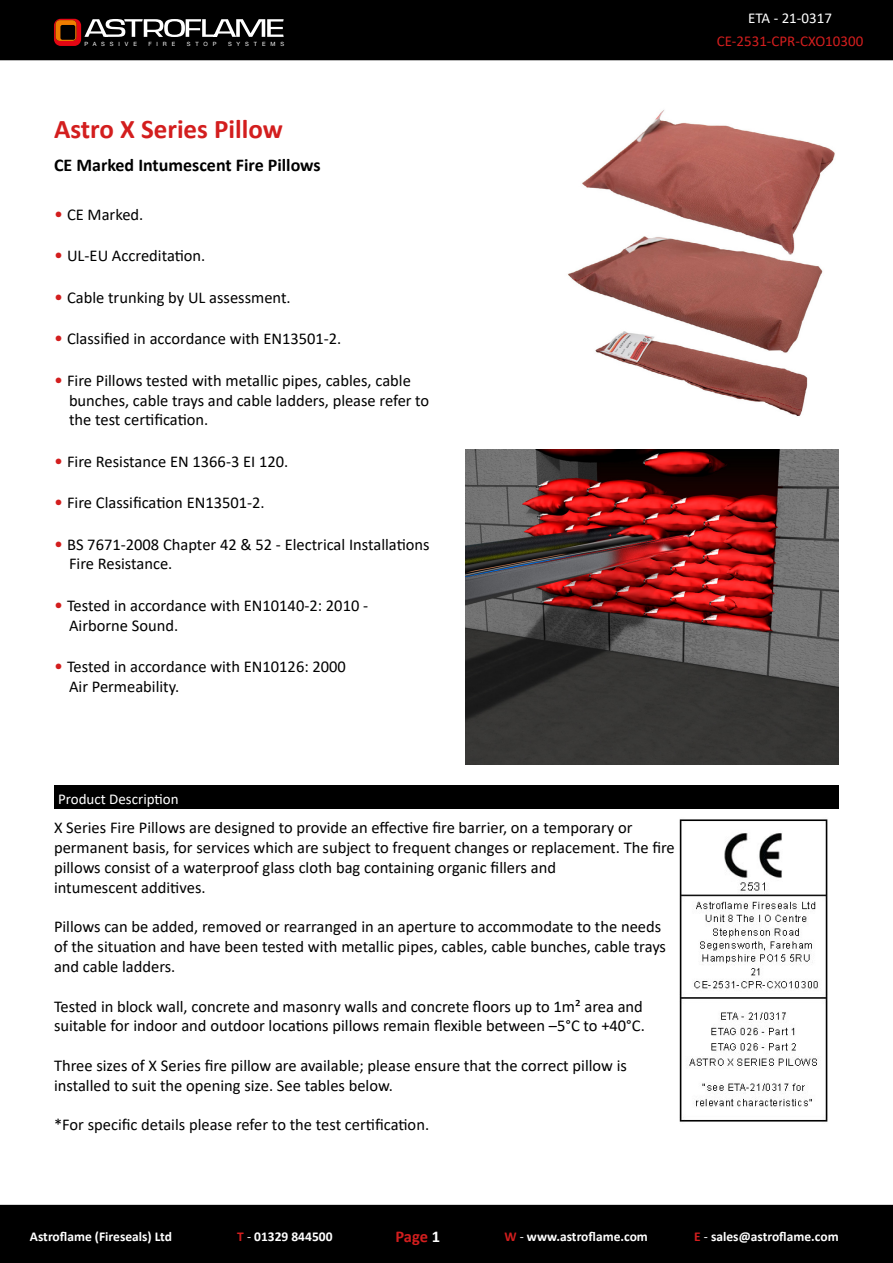
<style>
.page{position:relative;width:893px;height:1263px;background:#fff}
.page>*{position:absolute;margin:0;border:0;box-sizing:border-box;transform-origin:0 0}
.t1{font:700 27px "Calibri";color:#d31e1e}
.t2{font:700 18px "Calibri";color:#000}
.t3{font:16.5px/19.8px "Calibri";color:#000}
.t4{font:700 16.5px "Calibri";color:#d31e1e}
.t5{font:15px "Calibri";color:#fff}
.t6{font:15px "Calibri";color:#d31e1e}
.t7{font:700 13.5px "Calibri";color:#fff}
.t8{font:5.85px "Helvetica Neue";letter-spacing:.84em;color:#fff}
.s1{font-size:18px;color:#d31e1e}
.s2{color:#d31e1e}
.s3{font-weight:400}
.s4{color:#fff}
</style>
<div class="page">
<div style="left:0;top:0;width:893px;height:60px;background:#000"></div>
<div style="left:0;top:1205px;width:893px;height:58px;background:#000"></div>
<svg style="left:54px;top:19px;width:230px;height:27px"></svg>
<img style="left:568px;top:110px;width:267px;height:306px">
<img style="left:465px;top:449px;width:374px;height:316px">
<div style="left:54px;top:785px;width:785px;height:24px;background:#000"></div>
<img style="left:680px;top:819px;width:148px;height:303px">
<p class="t8" style="left:84px;top:40px;width:54px">PASSIVE</p>
<p class="t8" style="left:148px;top:40px;width:28px">FIRE</p>
<p class="t8" style="left:187px;top:40px;width:31px">STOP</p>
<p class="t8" style="left:228px;top:40px;width:58px">SYSTEMS</p>
<h1 class="t1" style="left:54px;top:110px;width:230px">Astro X Series Pillow</h1>
<p class="t2" style="left:54px;top:152px;width:268px">CE Marked Intumescent Fire Pillows</p>
<p class="t3" style="left:54px;top:204px;width:91px"><span class="s1">•</span> CE Marked.</p>
<p class="t3" style="left:54px;top:246px;width:153px"><span class="s1">•</span> UL-EU Accreditation.</p>
<p class="t3" style="left:54px;top:287px;width:238px"><span class="s1">•</span> Cable trunking by UL assessment.</p>
<p class="t3" style="left:54px;top:328px;width:289px"><span class="s1">•</span> Classified in accordance with EN13501-2.</p>
<p class="t3" style="left:69px;top:370px;width:362px;text-indent:-15px"><span class="s1">•</span> Fire Pillows tested with metallic pipes, cables, cable bunches, cable trays and cable ladders, please refer to the test certification.</p>
<p class="t3" style="left:54px;top:451px;width:236px"><span class="s1">•</span> Fire Resistance EN 1366-3 EI 120.</p>
<p class="t3" style="left:54px;top:492px;width:212px"><span class="s1">•</span> Fire Classification EN13501-2.</p>
<p class="t3" style="left:69px;top:534px;width:362px;text-indent:-15px"><span class="s1">•</span> BS 7671-2008 Chapter 42 &amp; 52 - Electrical Installations<br>Fire Resistance.</p>
<p class="t3" style="left:69px;top:595px;width:301px;text-indent:-15px"><span class="s1">•</span> Tested in accordance with EN10140-2: 2010 -<br>Airborne Sound.</p>
<p class="t3" style="left:69px;top:656px;width:278px;text-indent:-15px"><span class="s1">•</span> Tested in accordance with EN10126: 2000<br>Air Permeability.</p>
<p class="t5" style="left:58px;top:788px;width:122px">Product Description</p>
<p class="t3" style="left:54px;top:818px;width:622px">X Series Fire Pillows are designed to provide an effective fire barrier, on a temporary or permanent basis, for services which are subject to frequent changes or replacement. The fire pillows consist of a waterproof glass cloth bag containing organic fillers and<br>intumescent additives.</p>
<p class="t3" style="left:54px;top:917px;width:614px">Pillows can be added, removed or rearranged in an aperture to accommodate to the needs of the situation and have been tested with metallic pipes, cables, cable bunches, cable trays and cable ladders.</p>
<p class="t3" style="left:54px;top:996px;width:592px">Tested in block wall, concrete and masonry walls and concrete floors up to 1m² area and suitable for indoor and outdoor locations pillows remain flexible between –5°C to +40°C.</p>
<p class="t3" style="left:54px;top:1055px;width:574px">Three sizes of X Series fire pillow are available; please ensure that the correct pillow is installed to suit the opening size. See tables below.</p>
<p class="t3" style="left:54px;top:1115px;width:377px">*For specific details please refer to the test certification.</p>
<p class="t5" style="left:748px;top:7px;width:85px">ETA - 21-0317</p>
<p class="t6" style="left:717px;top:30px;width:148px">CE-2531-CPR-CXO10300</p>
<p class="t7" style="left:30px;top:1227px;width:144px">Astroflame (Fireseals) Ltd</p>
<p class="t7" style="left:237px;top:1227px;width:97px"><span class="s2">T</span> <span class="s3">-</span> 01329 844500</p>
<p class="t4" style="left:395px;top:1225px;width:46px">Page <span class="s4">1</span></p>
<p class="t7" style="left:504px;top:1227px;width:145px"><span class="s2">W</span> <span class="s3">-</span> www.astroflame.com</p>
<p class="t7" style="left:694px;top:1227px;width:146px"><span class="s2">E</span> <span class="s3">-</span> sales@astroflame.com</p>
</div>
